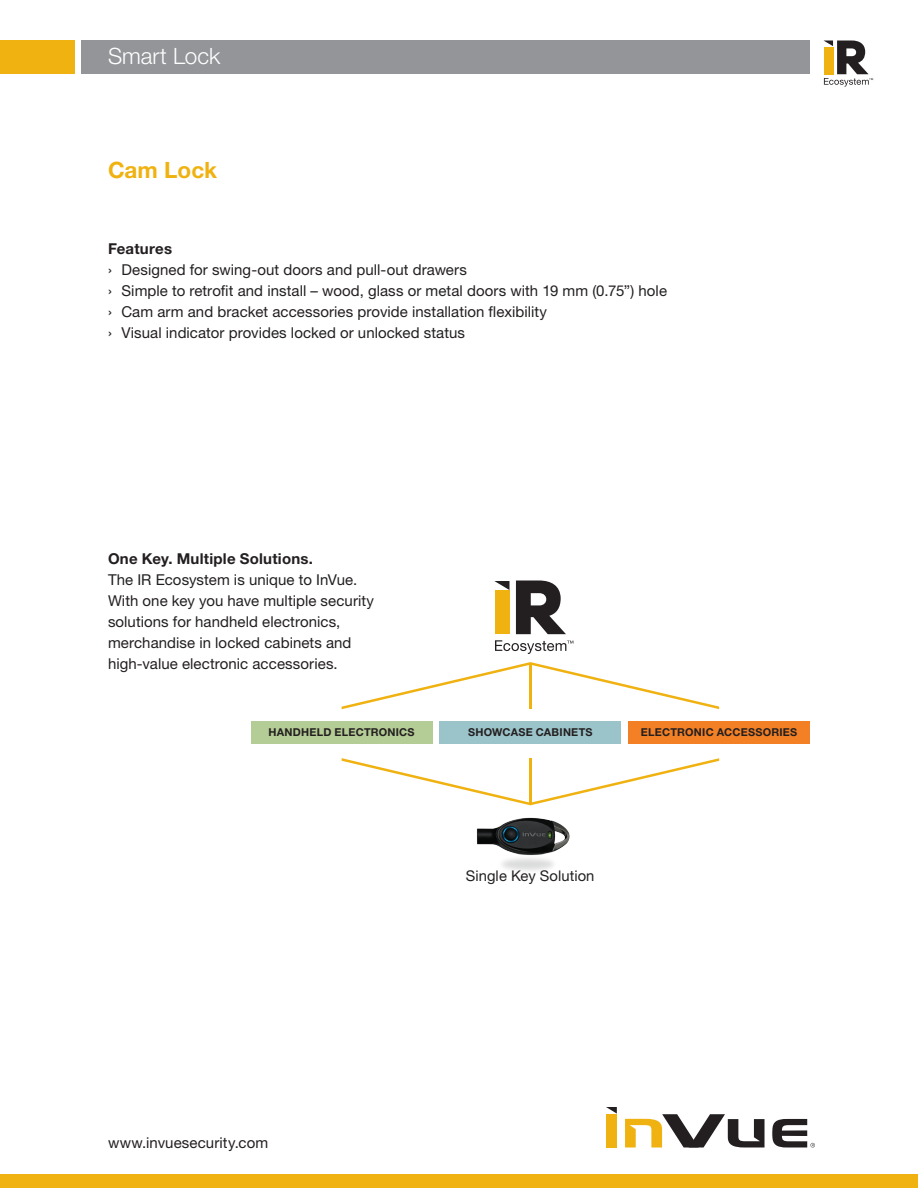
<style>
.page{position:relative;width:918px;height:1188px;background:#fff}
.page>*{position:absolute;margin:0;border:0;box-sizing:border-box;transform-origin:0 0}
.t1{font:300 22.5px "Helvetica Neue LT Std";color:#fff}
.t2{font:700 22.5px "Helvetica Neue LT Std";color:#efb211}
.t3{font:15px/21px "Helvetica Neue LT Std";letter-spacing:.005em;color:#231f20}
.t4{font:700 15px "Helvetica Neue LT Std";letter-spacing:.015em;color:#231f20}
.t5{font:14.7px "Helvetica Neue LT Std";letter-spacing:.005em;color:#231f20}
.t6{font:700 10.8px "Helvetica Neue LT Std";letter-spacing:.025em;color:#231f20}
</style>
<div class="page">
<div style="left:606px;top:1114px;width:11px;height:33px;background:#efb211"></div>
<svg style="left:625px;top:1114px;width:140px;height:33px"></svg>
<svg style="left:606px;top:1107px;width:11px;height:7px"></svg>
<svg style="left:772px;top:1119px;width:43px;height:29px"></svg>
<div style="left:0;top:1174px;width:918px;height:14px;background:#efb211"></div>
<div style="left:81px;top:40px;width:729px;height:34px;background:#939598"></div>
<div style="left:0;top:40px;width:74px;height:34px;background:#efb211"></div>
<svg style="left:824px;top:40px;width:49px;height:47px"></svg>
<div style="left:251px;top:722px;width:181px;height:22px;background:#b4cc95"></div>
<div style="left:439px;top:722px;width:182px;height:22px;background:#9bc4ca"></div>
<div style="left:628px;top:722px;width:182px;height:22px;background:#f48026"></div>
<img style="left:477px;top:817px;width:93px;height:54px">
<svg style="left:342px;top:662px;width:377px;height:47px"></svg>
<svg style="left:342px;top:758px;width:377px;height:47px"></svg>
<svg style="left:495px;top:640px;width:78px;height:14px"></svg>
<div style="left:495px;top:591px;width:15px;height:43px;background:#efb211"></div>
<svg style="left:494px;top:581px;width:16px;height:9px"></svg>
<svg style="left:516px;top:581px;width:50px;height:53px"></svg>
<p class="t1" style="left:108px;top:42px;width:114px">Smart Lock</p>
<p class="t2" style="left:108px;top:156px;width:111px">Cam Lock</p>
<p class="t4" style="left:108px;top:239px;width:66px">Features</p>
<p class="t3" style="left:108px;top:259px;width:360px">› Designed for swing-out doors and pull-out drawers</p>
<p class="t3" style="left:108px;top:280px;width:561px">› Simple to retrofit and install – wood, glass or metal doors with 19 mm (0.75”) hole</p>
<p class="t3" style="left:108px;top:301px;width:441px">› Cam arm and bracket accessories provide installation flexibility</p>
<p class="t3" style="left:108px;top:322px;width:358px">› Visual indicator provides locked or unlocked status</p>
<p class="t4" style="left:108px;top:550px;width:207px">One Key. Multiple Solutions.</p>
<p class="t3" style="left:108px;top:569px;width:268px">The IR Ecosystem is unique to InVue.<br>With one key you have multiple security solutions for handheld electronics, merchandise in locked cabinets and high-value electronic accessories.</p>
<p class="t6" style="left:269px;top:726px;width:148px">HANDHELD ELECTRONICS</p>
<p class="t6" style="left:468px;top:726px;width:126px">SHOWCASE CABINETS</p>
<p class="t6" style="left:641px;top:726px;width:158px">ELECTRONIC ACCESSORIES</p>
<p class="t3" style="left:108px;top:1131px;width:162px">www.invuesecurity.com</p>
<p class="t5" style="left:466px;top:867px;width:130px">Single Key Solution</p>
</div>
